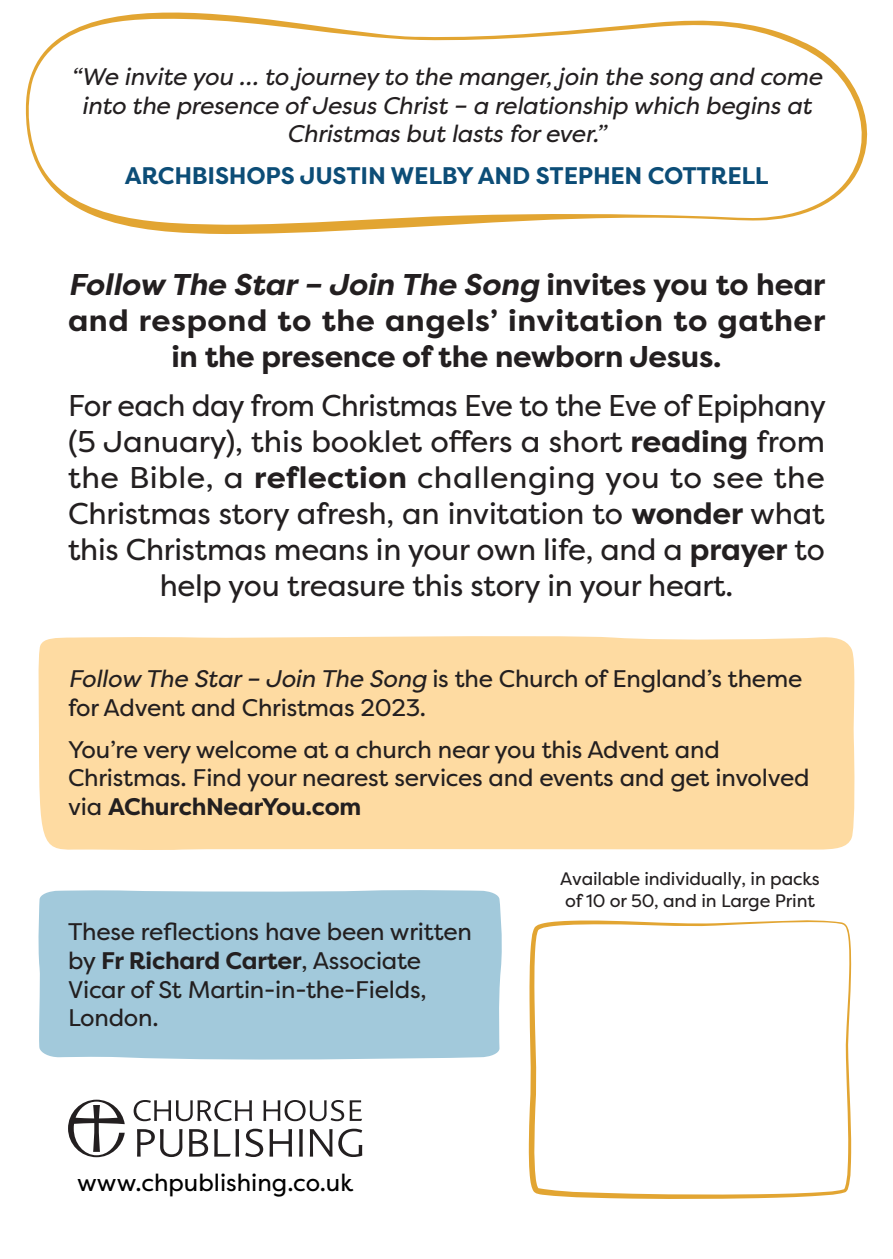
<style>
.page{position:relative;width:893px;height:1259px;background:#fff}
.page>*{position:absolute;margin:0;border:0;box-sizing:border-box;transform-origin:0 0}
.Paragraph_Style_1{font:30px/36px "Filson Pro";letter-spacing:-.01em;color:#231f20;text-align:center}
.Paragraph_Style_1-2{font:700 30px/36px "Filson Pro";letter-spacing:.02em;color:#231f20;text-align:center}
.Reflection_Text{font:24px/28.8px "Filson Pro";letter-spacing:-.01em;color:#231f20}
.Reflection_Text-2{font:italic 24px/28.8px "Filson Pro";letter-spacing:-.01em;color:#231f20;text-align:center}
.Reflection_Text-3{font:700 24px "Filson Pro";letter-spacing:-.01em;color:#0c4d77}
.t1{font:24px "Filson Pro";color:#000}
.Reflection_Text-4{font:18px/21.6px "Filson Pro";letter-spacing:-.01em;color:#231f20}
.s1{font-style:italic}
.s2{font-weight:700}
</style>
<div class="page">
<svg style="left:529px;top:920px;width:322px;height:279px"></svg>
<div style="left:38px;top:636px;width:817px;height:214px;background:#fedba2"></div>
<div style="left:38px;top:890px;width:464px;height:170px;background:#a2c9db"></div>
<svg style="left:68px;top:1099px;width:57px;height:58px"></svg>
<svg style="left:134px;top:1100px;width:118px;height:21px"></svg>
<svg style="left:263px;top:1100px;width:81px;height:21px"></svg>
<svg style="left:350px;top:1100px;width:12px;height:21px"></svg>
<svg style="left:137px;top:1129px;width:45px;height:28px"></svg>
<svg style="left:189px;top:1129px;width:19px;height:27px"></svg>
<svg style="left:214px;top:1129px;width:25px;height:27px"></svg>
<svg style="left:245px;top:1128px;width:18px;height:29px"></svg>
<svg style="left:270px;top:1129px;width:22px;height:27px"></svg>
<svg style="left:299px;top:1129px;width:4px;height:27px"></svg>
<svg style="left:310px;top:1128px;width:52px;height:29px"></svg>
<svg style="left:25px;top:12px;width:843px;height:222px"></svg>
<p class="Reflection_Text-2" style="left:71px;top:62px;width:753px">“We invite you … to journey to the manger, join the song and come into the presence of Jesus Christ – a relationship which begins at<br>Christmas but lasts for ever.”</p>
<p class="Reflection_Text-3" style="left:125px;top:160px;width:645px">ARCHBISHOPS JUSTIN WELBY AND STEPHEN COTTRELL</p>
<p class="Paragraph_Style_1-2" style="left:68px;top:267px;width:759px"><span class="s1">Follow The Star – Join The Song</span> invites you to hear and respond to the angels’ invitation to gather in the presence of the newborn Jesus.</p>
<p class="Paragraph_Style_1" style="left:68px;top:387px;width:759px">For each day from Christmas Eve to the Eve of Epiphany (5 January), this booklet offers a short <span class="s2">reading</span> from the Bible, a <span class="s2">reflection</span> challenging you to see the Christmas story afresh, an invitation to <span class="s2">wonder</span> what this Christmas means in your own life, and a <span class="s2">prayer</span> to help you treasure this story in your heart.</p>
<p class="Reflection_Text" style="left:68px;top:664px;width:736px"><span class="s1">Follow The Star – Join The Song</span> is the Church of England’s theme for Advent and Christmas 2023.</p>
<p class="Reflection_Text" style="left:68px;top:734px;width:743px">You’re very welcome at a church near you this Advent and<br>Christmas. Find your nearest services and events and get involved via <span class="s2">AChurchNearYou.com</span></p>
<p class="Reflection_Text" style="left:68px;top:917px;width:405px">These reflections have been written by <span class="s2">Fr Richard Carter</span>, Associate<br>Vicar of St Martin-in-the-Fields,<br>London.</p>
<p class="t1" style="left:77px;top:1166px;width:278px">www.chpublishing.co.uk</p>
<p class="Reflection_Text-4" style="left:560px;top:867px;width:261px">Available individually, in packs of 10 or 50, and in Large Print</p>
</div>
